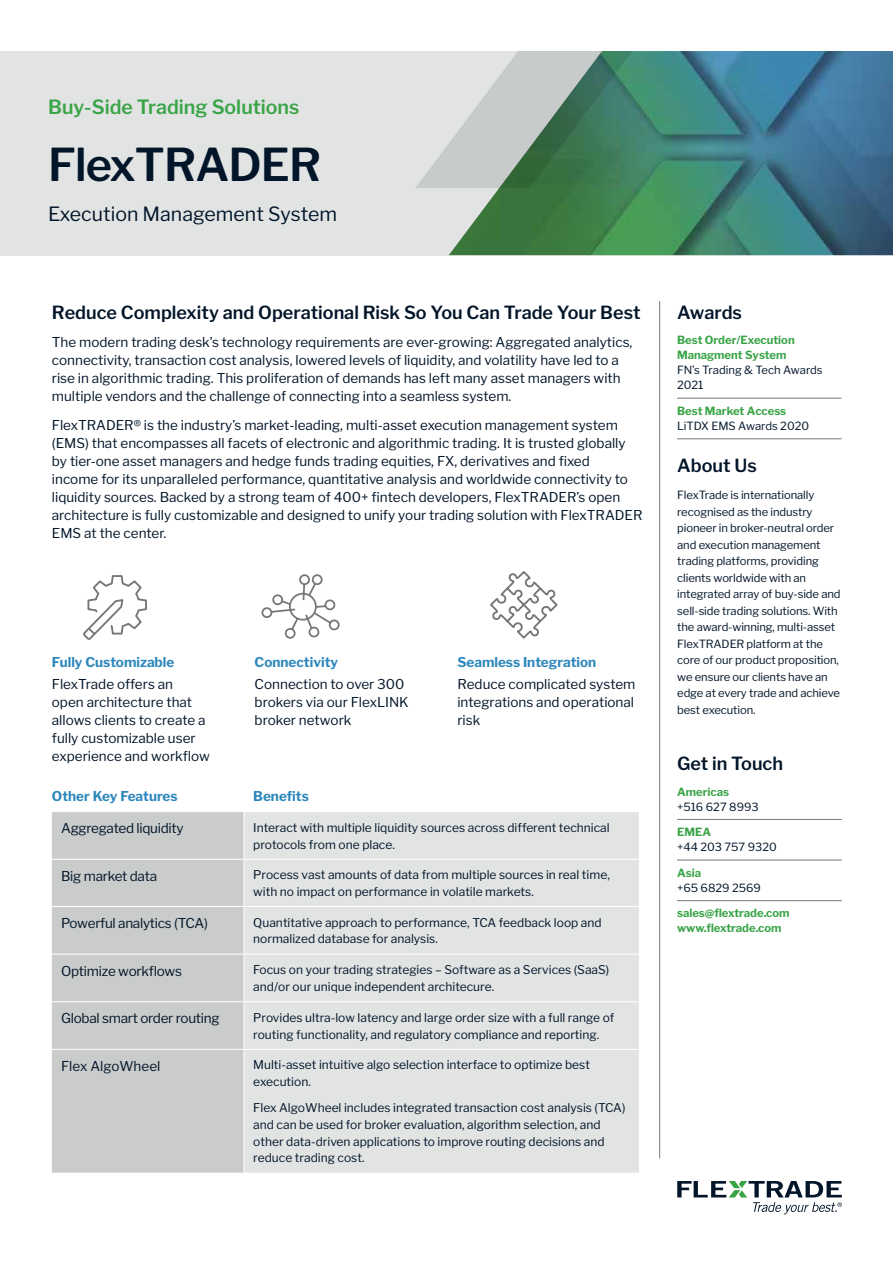
<style>
.page{position:relative;width:893px;height:1263px;background:#fff}
.page>*{position:absolute;margin:0;border:0;box-sizing:border-box;transform-origin:0 0}
.t1{font:600 45px "Libre Franklin";letter-spacing:-.02em;color:#021529}
.t2{font:19.5px "Libre Franklin";color:#021529}
.t3{font:600 19.5px "Libre Franklin";color:#39a446}
.t4{font:600 18px "Libre Franklin";color:#021529}
.t5{font:13.5px/18px "Libre Franklin";color:#021529}
.t6{font:13.5px "Libre Franklin";letter-spacing:-.02em;color:#021529}
.t7{font:700 13.5px "Libre Franklin";color:#2d87bc}
.t8{font:12px/17px "Libre Franklin";color:#021529}
.t9{font:11.25px/16.5px "Libre Franklin";letter-spacing:-.01em;color:#021529}
.t10{font:700 11.25px/15px "Libre Franklin";color:#39a446}
</style>
<div class="page">
<div style="left:0;top:51px;width:893px;height:204px;background:#e2e4e4"></div>
<img style="left:449px;top:51px;width:444px;height:204px">
<svg style="left:416px;top:51px;width:216px;height:137px"></svg>
<svg style="left:677px;top:1181px;width:165px;height:33px"></svg>
<hr style="left:659px;top:301px;width:1px;height:857px;background:#757776">
<hr style="left:677px;top:819px;width:165px;height:1px;background:#757776">
<hr style="left:677px;top:860px;width:165px;height:1px;background:#757776">
<hr style="left:677px;top:900px;width:165px;height:1px;background:#757776">
<hr style="left:677px;top:398px;width:164px;height:1px;background:#757776">
<hr style="left:677px;top:438px;width:164px;height:1px;background:#757776">
<svg style="left:261px;top:574px;width:79px;height:65px"></svg>
<svg style="left:83px;top:575px;width:64px;height:65px"></svg>
<svg style="left:490px;top:571px;width:68px;height:68px"></svg>
<div style="left:52px;top:812px;width:191px;height:360px;background:#c9cccb"></div>
<div style="left:245px;top:812px;width:394px;height:360px;background:#e2e4e4"></div>
<hr style="left:52px;top:859px;width:192px;height:1px;background:#fff">
<hr style="left:244px;top:859px;width:395px;height:1px;background:#fff">
<hr style="left:52px;top:906px;width:192px;height:1px;background:#fff">
<hr style="left:244px;top:906px;width:395px;height:1px;background:#fff">
<hr style="left:52px;top:953px;width:192px;height:2px;background:#fff">
<hr style="left:244px;top:953px;width:395px;height:2px;background:#fff">
<hr style="left:52px;top:1001px;width:192px;height:1px;background:#fff">
<hr style="left:244px;top:1001px;width:395px;height:1px;background:#fff">
<hr style="left:52px;top:1049px;width:192px;height:1px;background:#fff">
<hr style="left:244px;top:1049px;width:395px;height:1px;background:#fff">
<h2 class="t3" style="left:48px;top:95px;width:253px">Buy-Side Trading Solutions</h2>
<h1 class="t1" style="left:48px;top:137px;width:275px">FlexTRADER</h1>
<h2 class="t2" style="left:48px;top:202px;width:291px">Execution Management System</h2>
<h3 class="t4" style="left:52px;top:301px;width:590px">Reduce Complexity and Operational Risk So You Can Trade Your Best</h3>
<p class="t5" style="left:52px;top:333px;width:582px">The modern trading desk’s technology requirements are ever-growing: Aggregated analytics, connectivity, transaction cost analysis, lowered levels of liquidity, and volatility have led to a rise in algorithmic trading. This proliferation of demands has left many asset managers with multiple vendors and the challenge of connecting into a seamless system.</p>
<p class="t5" style="left:52px;top:416px;width:592px">FlexTRADER® is the industry’s market-leading, multi-asset execution management system (EMS) that encompasses all facets of electronic and algorithmic trading. It is trusted globally by tier-one asset managers and hedge funds trading equities, FX, derivatives and fixed<br>income for its unparalleled performance, quantitative analysis and worldwide connectivity to liquidity sources. Backed by a strong team of 400+ fintech developers, FlexTRADER’s open architecture is fully customizable and designed to unify your trading solution with FlexTRADER EMS at the center.</p>
<p class="t7" style="left:52px;top:654px;width:124px">Fully Customizable</p>
<p class="t5" style="left:52px;top:675px;width:160px">FlexTrade offers an<br>open architecture that allows clients to create a fully customizable user experience and workflow</p>
<p class="t7" style="left:255px;top:654px;width:85px">Connectivity</p>
<p class="t5" style="left:255px;top:675px;width:156px">Connection to over 300 brokers via our FlexLINK broker network</p>
<p class="t7" style="left:457px;top:653px;width:140px">Seamless Integration</p>
<p class="t5" style="left:457px;top:675px;width:180px;text-align:justify">Reduce complicated system integrations and operational risk</p>
<p class="t7" style="left:52px;top:788px;width:127px">Other Key Features</p>
<p class="t7" style="left:253px;top:788px;width:57px">Benefits</p>
<p class="t6" style="left:61px;top:820px;width:124px">Aggregated liquidity</p>
<p class="t8" style="left:253px;top:819px;width:358px">Interact with multiple liquidity sources across different technical protocols from one place.</p>
<p class="t6" style="left:61px;top:868px;width:97px">Big market data</p>
<p class="t8" style="left:253px;top:867px;width:358px;line-height:16.5px">Process vast amounts of data from multiple sources in real time, with no impact on performance in volatile markets.</p>
<p class="t6" style="left:61px;top:915px;width:148px">Powerful analytics (TCA)</p>
<p class="t8" style="left:253px;top:914px;width:350px">Quantitative approach to performance, TCA feedback loop and normalized database for analysis.</p>
<p class="t6" style="left:61px;top:963px;width:122px">Optimize workflows</p>
<p class="t8" style="left:253px;top:961px;width:357px">Focus on your trading strategies – Software as a Services (SaaS) and/or our unique independent architecure.</p>
<p class="t6" style="left:61px;top:1010px;width:160px">Global smart order routing</p>
<p class="t8" style="left:253px;top:1009px;width:363px">Provides ultra-low latency and large order size with a full range of routing functionality, and regulatory compliance and reporting.</p>
<p class="t5" style="left:61px;top:1057px;width:101px">Flex AlgoWheel</p>
<p class="t8" style="left:253px;top:1057px;width:338px">Multi-asset intuitive algo selection interface to optimize best execution.</p>
<p class="t8" style="left:253px;top:1099px;width:374px">Flex AlgoWheel includes integrated transaction cost analysis (TCA) and can be used for broker evaluation, algorithm selection, and other data-driven applications to improve routing decisions and reduce trading cost.</p>
<h3 class="t4" style="left:677px;top:301px;width:66px">Awards</h3>
<p class="t10" style="left:677px;top:333px;width:119px">Best Order/Execution<br>Managment System</p>
<p class="t9" style="left:677px;top:363px;width:147px;line-height:15px">FN’s Trading &amp; Tech Awards<br>2021</p>
<p class="t10" style="left:677px;top:403px;width:111px">Best Market Access</p>
<p class="t9" style="left:677px;top:418px;width:134px">LiTDX EMS Awards 2020</p>
<h3 class="t4" style="left:677px;top:455px;width:81px">About Us</h3>
<p class="t9" style="left:677px;top:487px;width:165px">FlexTrade is internationally recognised as the industry pioneer in broker-neutral order and execution management trading platforms, providing clients worldwide with an integrated array of buy-side and sell-side trading solutions. With the award-winning, multi-asset<br>FlexTRADER platform at the core of our product proposition, we ensure our clients have an edge at every trade and achieve best execution.</p>
<h3 class="t4" style="left:677px;top:752px;width:108px">Get in Touch</h3>
<p class="t10" style="left:677px;top:784px;width:53px">Americas</p>
<p class="t9" style="left:677px;top:798px;width:83px">+516 627 8993</p>
<p class="t10" style="left:677px;top:825px;width:36px">EMEA</p>
<p class="t9" style="left:677px;top:839px;width:101px">+44 203 757 9320</p>
<p class="t10" style="left:677px;top:865px;width:25px">Asia</p>
<p class="t9" style="left:677px;top:879px;width:85px">+65 6829 2569</p>
<p class="t10" style="left:677px;top:906px;width:114px">sales@flextrade.com www.flextrade.com</p>
</div>
